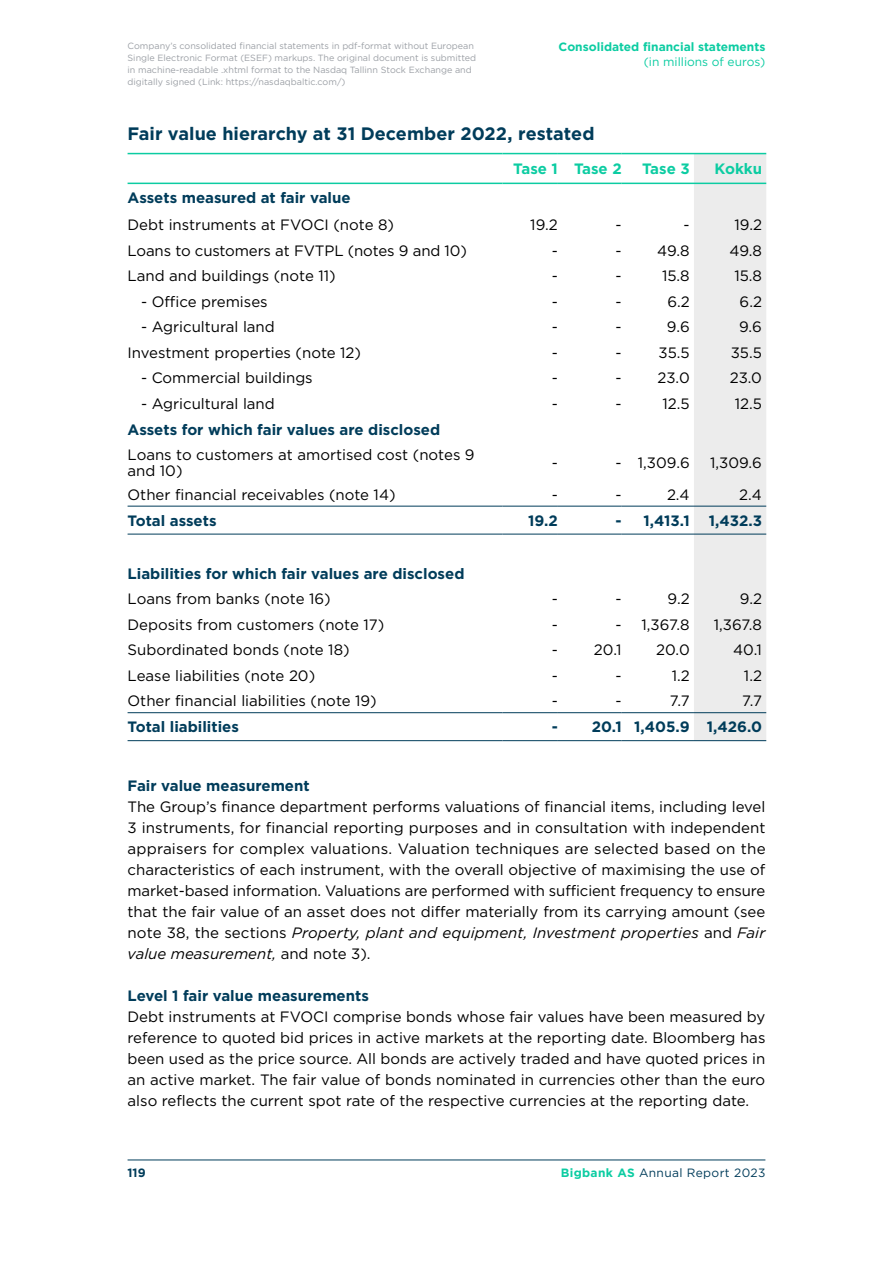
<style>
.page{position:relative;width:893px;height:1263px;background:#fff}
.page>*{position:absolute;margin:0;border:0;box-sizing:border-box;transform-origin:0 0}
.t1{font:700 18px "Gotham Pro";color:#003c5a}
.t2{font:15px/21px "Gotham Pro";color:#000;text-align:justify}
.t3{font:700 15px "Gotham Pro";color:#003c5a}
.t4{font:700 15px "Gotham Pro";color:#0ccca2}
.t5{font:700 12px "Gotham Pro";color:#0ccca2}
.t6{font:12px "Gotham Pro";letter-spacing:.03em;color:#003c5a}
.t7{font:12px "Gotham Pro";color:#0ccca2}
.t8{font:700 12px "Gotham Pro";color:#003c5a}
.t9{font:9px/12px "Gotham Pro";color:#9ca0a6}
.s1{font-style:italic}
.s2{font-weight:700;color:#0ccca2}
</style>
<div class="page">
<hr style="left:128px;top:1159px;width:637px;height:1px;background:#003c5a">
<div style="left:694px;top:154px;width:72px;height:586px;background:#ececec"></div>
<hr style="left:128px;top:506px;width:375px;height:1px;background:#003c5a">
<hr style="left:503px;top:506px;width:55px;height:1px;background:#003c5a">
<hr style="left:558px;top:506px;width:64px;height:1px;background:#003c5a">
<hr style="left:622px;top:506px;width:72px;height:1px;background:#003c5a">
<hr style="left:694px;top:506px;width:72px;height:1px;background:#003c5a">
<hr style="left:128px;top:534px;width:375px;height:1px;background:#003c5a">
<hr style="left:503px;top:534px;width:55px;height:1px;background:#003c5a">
<hr style="left:558px;top:534px;width:64px;height:1px;background:#003c5a">
<hr style="left:622px;top:534px;width:72px;height:1px;background:#003c5a">
<hr style="left:694px;top:534px;width:72px;height:1px;background:#003c5a">
<hr style="left:128px;top:712px;width:375px;height:1px;background:#003c5a">
<hr style="left:503px;top:712px;width:55px;height:1px;background:#003c5a">
<hr style="left:558px;top:712px;width:64px;height:1px;background:#003c5a">
<hr style="left:622px;top:712px;width:72px;height:1px;background:#003c5a">
<hr style="left:694px;top:712px;width:72px;height:1px;background:#003c5a">
<hr style="left:128px;top:740px;width:375px;height:1px;background:#003c5a">
<hr style="left:503px;top:740px;width:55px;height:1px;background:#003c5a">
<hr style="left:558px;top:740px;width:64px;height:1px;background:#003c5a">
<hr style="left:622px;top:740px;width:72px;height:1px;background:#003c5a">
<hr style="left:694px;top:740px;width:72px;height:1px;background:#003c5a">
<hr style="left:128px;top:153px;width:375px;height:1px;background:#0ccca2">
<hr style="left:503px;top:153px;width:55px;height:1px;background:#0ccca2">
<hr style="left:558px;top:153px;width:64px;height:1px;background:#0ccca2">
<hr style="left:622px;top:153px;width:72px;height:1px;background:#0ccca2">
<hr style="left:694px;top:153px;width:72px;height:1px;background:#0ccca2">
<hr style="left:128px;top:183px;width:375px;height:1px;background:#0ccca2">
<hr style="left:503px;top:183px;width:55px;height:1px;background:#0ccca2">
<hr style="left:558px;top:183px;width:64px;height:1px;background:#0ccca2">
<hr style="left:622px;top:183px;width:72px;height:1px;background:#0ccca2">
<hr style="left:694px;top:183px;width:72px;height:1px;background:#0ccca2">
<p class="t9" style="left:128px;top:40px;width:350px">Company’s consolidated financial statements in pdf-format without European Single Electronic Format (ESEF) markups. The original document is submitted in machine-readable .xhtml format to the Nasdaq Tallinn Stock Exchange and digitally signed (Link: https://nasdaqbaltic.com/)</p>
<p class="t5" style="left:559px;top:40px;width:208px">Consolidated financial statements</p>
<p class="t7" style="left:644px;top:55px;width:123px">(in millions of euros)</p>
<p class="t1" style="left:128px;top:123px;width:468px">Fair value hierarchy at 31 December 2022, restated</p>
<p class="t4" style="left:513px;top:160px;width:110px">Tase 1 Tase 2</p>
<p class="t4" style="left:642px;top:160px;width:49px">Tase 3</p>
<p class="t4" style="left:715px;top:160px;width:49px">Kokku</p>
<p class="t3" style="left:128px;top:189px;width:225px">Assets measured at fair value</p>
<p class="t2" style="left:128px;top:214px;width:268px">Debt instruments at FVOCI (note 8)</p>
<p class="t2" style="left:530px;top:214px;width:29px">19.2</p>
<p class="t2" style="left:616px;top:214px;width:8px">-</p>
<p class="t2" style="left:684px;top:214px;width:8px">-</p>
<p class="t2" style="left:734px;top:214px;width:29px">19.2</p>
<p class="t2" style="left:128px;top:240px;width:341px">Loans to customers at FVTPL (notes 9 and 10)</p>
<p class="t2" style="left:552px;top:240px;width:8px">-</p>
<p class="t2" style="left:616px;top:240px;width:76px">- 49.8</p>
<p class="t2" style="left:729px;top:240px;width:34px">49.8</p>
<p class="t2" style="left:128px;top:265px;width:210px">Land and buildings (note 11)</p>
<p class="t2" style="left:552px;top:265px;width:8px">-</p>
<p class="t2" style="left:616px;top:265px;width:8px">-</p>
<p class="t2" style="left:662px;top:265px;width:29px">15.8</p>
<p class="t2" style="left:734px;top:265px;width:29px">15.8</p>
<p class="t2" style="left:141px;top:291px;width:128px">- Office premises</p>
<p class="t2" style="left:552px;top:291px;width:8px">-</p>
<p class="t2" style="left:616px;top:291px;width:8px">-</p>
<p class="t2" style="left:667px;top:291px;width:24px">6.2</p>
<p class="t2" style="left:740px;top:291px;width:24px">6.2</p>
<p class="t2" style="left:141px;top:316px;width:135px">- Agricultural land</p>
<p class="t2" style="left:552px;top:316px;width:8px">-</p>
<p class="t2" style="left:616px;top:316px;width:8px">-</p>
<p class="t2" style="left:667px;top:316px;width:24px">9.6</p>
<p class="t2" style="left:739px;top:316px;width:24px">9.6</p>
<p class="t2" style="left:128px;top:342px;width:235px">Investment properties (note 12)</p>
<p class="t2" style="left:552px;top:342px;width:8px">-</p>
<p class="t2" style="left:616px;top:342px;width:8px">-</p>
<p class="t2" style="left:658px;top:342px;width:33px">35.5</p>
<p class="t2" style="left:731px;top:342px;width:33px">35.5</p>
<p class="t2" style="left:141px;top:367px;width:173px">- Commercial buildings</p>
<p class="t2" style="left:552px;top:367px;width:8px">-</p>
<p class="t2" style="left:616px;top:367px;width:76px">- 23.0</p>
<p class="t2" style="left:730px;top:367px;width:34px">23.0</p>
<p class="t2" style="left:141px;top:393px;width:135px">- Agricultural land</p>
<p class="t2" style="left:552px;top:393px;width:8px">-</p>
<p class="t2" style="left:616px;top:393px;width:8px">-</p>
<p class="t2" style="left:662px;top:393px;width:29px">12.5</p>
<p class="t2" style="left:735px;top:393px;width:29px">12.5</p>
<p class="t3" style="left:128px;top:421px;width:314px">Assets for which fair values are disclosed</p>
<p class="t2" style="left:128px;top:446px;width:349px;line-height:16.5px">Loans to customers at amortised cost (notes 9 and 10)</p>
<p class="t2" style="left:552px;top:452px;width:8px">-</p>
<p class="t2" style="left:616px;top:452px;width:76px">- 1,309.6</p>
<p class="t2" style="left:710px;top:452px;width:53px">1,309.6</p>
<p class="t2" style="left:128px;top:484px;width:270px">Other financial receivables (note 14)</p>
<p class="t2" style="left:552px;top:484px;width:8px">-</p>
<p class="t2" style="left:616px;top:484px;width:8px">-</p>
<p class="t2" style="left:667px;top:484px;width:24px">2.4</p>
<p class="t2" style="left:739px;top:484px;width:24px">2.4</p>
<p class="t3" style="left:128px;top:512px;width:90px">Total assets</p>
<p class="t3" style="left:528px;top:512px;width:31px">19.2</p>
<p class="t3" style="left:616px;top:512px;width:76px">- 1,413.1</p>
<p class="t3" style="left:709px;top:512px;width:55px">1,432.3</p>
<p class="t3" style="left:128px;top:564px;width:338px">Liabilities for which fair values are disclosed</p>
<p class="t2" style="left:128px;top:588px;width:205px">Loans from banks (note 16)</p>
<p class="t2" style="left:552px;top:588px;width:8px">-</p>
<p class="t2" style="left:616px;top:588px;width:8px">-</p>
<p class="t2" style="left:667px;top:588px;width:24px">9.2</p>
<p class="t2" style="left:740px;top:588px;width:24px">9.2</p>
<p class="t2" style="left:128px;top:614px;width:258px">Deposits from customers (note 17)</p>
<p class="t2" style="left:552px;top:614px;width:8px">-</p>
<p class="t2" style="left:616px;top:614px;width:76px">- 1,367.8</p>
<p class="t2" style="left:714px;top:614px;width:50px">1,367.8</p>
<p class="t2" style="left:128px;top:639px;width:224px">Subordinated bonds (note 18)</p>
<p class="t2" style="left:552px;top:639px;width:8px">-</p>
<p class="t2" style="left:594px;top:639px;width:29px">20.1</p>
<p class="t2" style="left:656px;top:639px;width:35px">20.0</p>
<p class="t2" style="left:733px;top:639px;width:30px">40.1</p>
<p class="t2" style="left:128px;top:665px;width:189px">Lease liabilities (note 20)</p>
<p class="t2" style="left:552px;top:665px;width:8px">-</p>
<p class="t2" style="left:616px;top:665px;width:8px">-</p>
<p class="t2" style="left:672px;top:665px;width:20px">1.2</p>
<p class="t2" style="left:744px;top:665px;width:20px">1.2</p>
<p class="t2" style="left:128px;top:690px;width:251px">Other financial liabilities (note 19)</p>
<p class="t2" style="left:552px;top:690px;width:8px">-</p>
<p class="t2" style="left:616px;top:690px;width:8px">-</p>
<p class="t2" style="left:670px;top:690px;width:21px">7.7</p>
<p class="t2" style="left:742px;top:690px;width:21px">7.7</p>
<p class="t3" style="left:128px;top:718px;width:113px">Total liabilities</p>
<p class="t3" style="left:552px;top:718px;width:212px">- 20.1 1,405.9 1,426.0</p>
<p class="t3" style="left:128px;top:777px;width:184px">Fair value measurement</p>
<p class="t2" style="left:128px;top:796px;width:640px">The Group’s finance department performs valuations of financial items, including level 3 instruments, for financial reporting purposes and in consultation with independent appraisers for complex valuations. Valuation techniques are selected based on the characteristics of each instrument, with the overall objective of maximising the use of market-based information. Valuations are performed with sufficient frequency to ensure that the fair value of an asset does not differ materially from its carrying amount (see note 38, the sections <span class="s1">Property, plant and equipment, Investment properties</span> and <span class="s1">Fair value measurement,</span> and note 3).</p>
<p class="t3" style="left:128px;top:987px;width:243px">Level 1 fair value measurements</p>
<p class="t2" style="left:128px;top:1006px;width:639px">Debt instruments at FVOCI comprise bonds whose fair values have been measured by reference to quoted bid prices in active markets at the reporting date. Bloomberg has been used as the price source. All bonds are actively traded and have quoted prices in an active market. The fair value of bonds nominated in currencies other than the euro also reflects the current spot rate of the respective currencies at the reporting date.</p>
<p class="t8" style="left:128px;top:1166px;width:20px">119</p>
<p class="t6" style="left:561px;top:1166px;width:206px"><span class="s2">Bigbank AS</span> Annual Report 2023</p>
</div>
